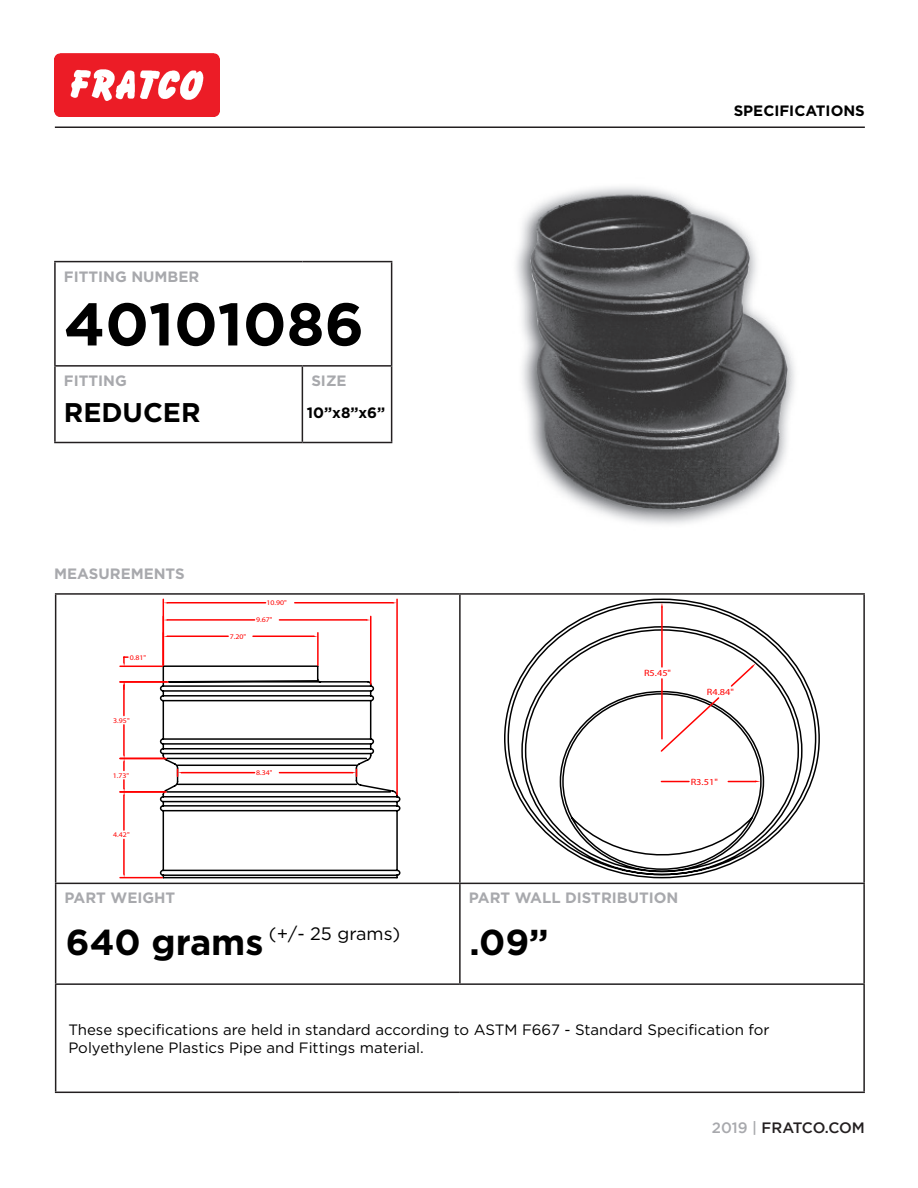
<style>
.page{position:relative;width:918px;height:1188px;background:#fff}
.page>*{position:absolute;margin:0;border:0;box-sizing:border-box;transform-origin:0 0}
.t1{font:700 60px "Gotham";color:#000}
.t2{font:700 36px "Gotham";color:#000}
.t3{font:700 27px "Gotham";color:#000}
.t4{font:18px "Gotham";color:#000}
.t5{font:15px/18px "Gotham";color:#000}
.t6{font:700 15px "Gotham";color:#a8a9ad}
.t7{font:700 15px "Gotham";color:#000}
.t8{font:500 15px "Gotham";letter-spacing:-.005em;color:#231f20}
.t9{font:9.15px "Myriad Pro";color:#f00;scale:1.13 1}
.t10{font:7.05px "Myriad Pro";color:#f00;scale:1.1 1}
.s1{font-weight:700;font-size:36px}
.s2{color:#a8a9ad}
</style>
<div class="page">
<hr style="left:55px;top:593px;width:405px;height:2px;background:#231f20">
<hr style="left:55px;top:595px;width:1px;height:288px;background:#231f20">
<hr style="left:460px;top:593px;width:405px;height:2px;background:#231f20">
<hr style="left:459px;top:595px;width:2px;height:288px;background:#231f20">
<hr style="left:863px;top:595px;width:2px;height:288px;background:#231f20">
<hr style="left:55px;top:883px;width:405px;height:1px;background:#231f20">
<hr style="left:55px;top:884px;width:1px;height:99px;background:#231f20">
<hr style="left:460px;top:883px;width:405px;height:1px;background:#231f20">
<hr style="left:459px;top:884px;width:2px;height:99px;background:#231f20">
<hr style="left:863px;top:884px;width:2px;height:99px;background:#231f20">
<hr style="left:55px;top:983px;width:405px;height:2px;background:#231f20">
<hr style="left:55px;top:985px;width:1px;height:107px;background:#231f20">
<hr style="left:460px;top:983px;width:405px;height:2px;background:#231f20">
<hr style="left:863px;top:985px;width:2px;height:107px;background:#231f20">
<hr style="left:55px;top:1092px;width:405px;height:1px;background:#231f20">
<hr style="left:460px;top:1092px;width:405px;height:1px;background:#231f20">
<img style="left:55px;top:54px;width:165px;height:63px">
<hr style="left:55px;top:127px;width:810px;height:1px;background:#231f20">
<hr style="left:54px;top:261px;width:248px;height:1px;background:#231f20">
<hr style="left:54px;top:262px;width:2px;height:103px;background:#231f20">
<hr style="left:302px;top:261px;width:90px;height:1px;background:#231f20">
<hr style="left:391px;top:262px;width:1px;height:103px;background:#231f20">
<hr style="left:54px;top:365px;width:248px;height:2px;background:#231f20">
<hr style="left:54px;top:367px;width:2px;height:75px;background:#231f20">
<hr style="left:302px;top:365px;width:90px;height:2px;background:#231f20">
<hr style="left:302px;top:367px;width:1px;height:75px;background:#231f20">
<hr style="left:391px;top:367px;width:1px;height:75px;background:#231f20">
<hr style="left:54px;top:442px;width:248px;height:1px;background:#231f20">
<hr style="left:302px;top:442px;width:90px;height:1px;background:#231f20">
<img style="left:516px;top:187px;width:279px;height:337px">
<svg style="left:159px;top:665px;width:242px;height:214px"></svg>
<hr style="left:317px;top:633px;width:2px;height:32px;background:#f00">
<hr style="left:167px;top:636px;width:61px;height:1px;background:#f00">
<hr style="left:253px;top:636px;width:61px;height:1px;background:#f00">
<hr style="left:370px;top:616px;width:1px;height:68px;background:#f00">
<hr style="left:167px;top:619px;width:88px;height:2px;background:#f00">
<hr style="left:279px;top:619px;width:88px;height:2px;background:#f00">
<hr style="left:163px;top:599px;width:1px;height:66px;background:#f00">
<hr style="left:396px;top:599px;width:2px;height:196px;background:#f00">
<hr style="left:167px;top:602px;width:99px;height:1px;background:#f00">
<hr style="left:295px;top:602px;width:98px;height:1px;background:#f00">
<hr style="left:120px;top:666px;width:42px;height:1px;background:#f00">
<hr style="left:120px;top:681px;width:48px;height:2px;background:#f00">
<svg style="left:123px;top:656px;width:5px;height:10px"></svg>
<hr style="left:120px;top:758px;width:46px;height:1px;background:#f00">
<hr style="left:123px;top:685px;width:2px;height:31px;background:#f00">
<hr style="left:123px;top:725px;width:2px;height:30px;background:#f00">
<hr style="left:120px;top:791px;width:46px;height:2px;background:#f00">
<svg style="left:123px;top:755px;width:2px;height:16px"></svg>
<hr style="left:120px;top:877px;width:42px;height:1px;background:#f00">
<hr style="left:123px;top:795px;width:2px;height:35px;background:#f00">
<hr style="left:123px;top:839px;width:2px;height:35px;background:#f00">
<svg style="left:123px;top:780px;width:2px;height:16px"></svg>
<hr style="left:182px;top:772px;width:73px;height:1px;background:#f00">
<hr style="left:279px;top:772px;width:73px;height:1px;background:#f00">
<svg style="left:177px;top:769px;width:5px;height:7px"></svg>
<svg style="left:352px;top:769px;width:5px;height:7px"></svg>
<svg style="left:504px;top:598px;width:316px;height:281px"></svg>
<svg style="left:661px;top:781px;width:28px;height:1px"></svg>
<svg style="left:728px;top:781px;width:33px;height:1px"></svg>
<svg style="left:659px;top:663px;width:97px;height:90px"></svg>
<hr style="left:661px;top:679px;width:2px;height:60px;background:#f00">
<hr style="left:661px;top:607px;width:2px;height:60px;background:#f00">
<p class="t7" style="left:734px;top:102px;width:133px">SPECIFICATIONS</p>
<p class="t6" style="left:64px;top:268px;width:137px">FITTING NUMBER</p>
<p class="t1" style="left:64px;top:290px;width:302px">40101086</p>
<p class="t6" style="left:64px;top:372px;width:64px">FITTING</p>
<p class="t6" style="left:311px;top:372px;width:37px">SIZE</p>
<p class="t3" style="left:64px;top:397px;width:138px">REDUCER</p>
<p class="t7" style="left:307px;top:404px;width:80px">10”x8”x6”</p>
<p class="t6" style="left:54px;top:565px;width:132px">MEASUREMENTS</p>
<p class="t10" style="left:130px;top:653px;width:16px">0.81"</p>
<p class="t10" style="left:113px;top:716px;width:16px">3.95"</p>
<p class="t10" style="left:113px;top:771px;width:16px">1.73"</p>
<p class="t10" style="left:113px;top:830px;width:16px">4.42"</p>
<p class="t10" style="left:230px;top:632px;width:16px">7.20"</p>
<p class="t10" style="left:266px;top:599px;width:20px">10.90"</p>
<p class="t10" style="left:256px;top:616px;width:16px">9.67"</p>
<p class="t10" style="left:256px;top:768px;width:16px">8.34"</p>
<p class="t9" style="left:644px;top:667px;width:25px">R5.45"</p>
<p class="t9" style="left:707px;top:687px;width:25px">R4.84"</p>
<p class="t9" style="left:691px;top:776px;width:25px">R3.51"</p>
<p class="t6" style="left:65px;top:889px;width:112px">PART WEIGHT</p>
<p class="t6" style="left:469px;top:889px;width:211px">PART WALL DISTRIBUTION</p>
<p class="t4" style="left:66px;top:924px;width:336px"><span class="s1">640 grams</span> (+/- 25 grams)</p>
<p class="t2" style="left:470px;top:922px;width:81px">.09”</p>
<p class="t5" style="left:68px;top:1021px;width:703px">These specifications are held in standard according to ASTM F667 - Standard Specification for<br>Polyethylene Plastics Pipe and Fittings material.</p>
<p class="t8" style="left:712px;top:1119px;width:154px"><span class="s2">2019 |</span> FRATCO.COM</p>
</div>
